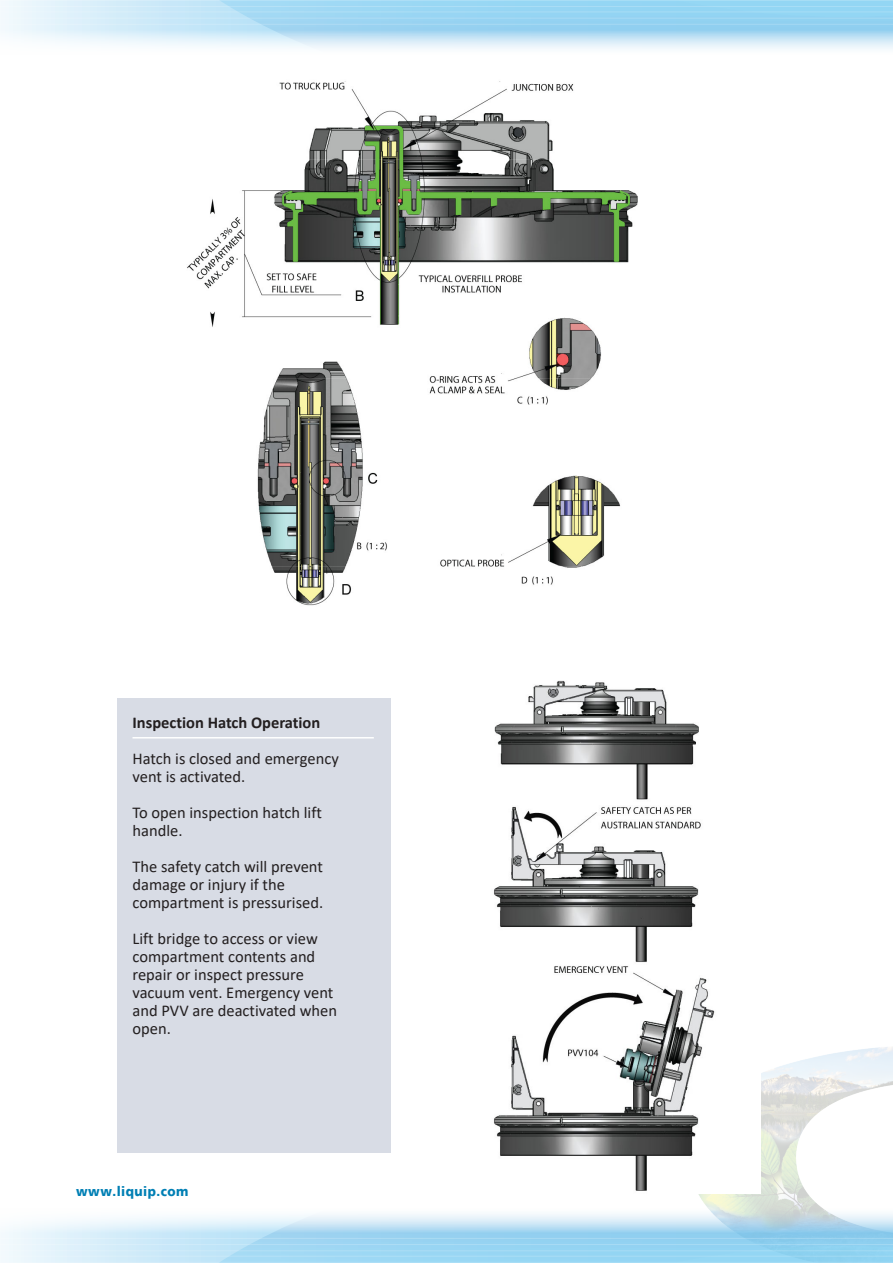
<style>
.page{position:relative;width:893px;height:1263px;background:#fff}
.page>*{position:absolute;margin:0;border:0;box-sizing:border-box;transform-origin:0 0}
.t1{font:16.5px/18px "Calibri";color:#231f20}
.t2{font:700 16.5px "Calibri";color:#231f20}
.t3{font:900 13.5px "Frutiger LT Std";letter-spacing:.04em;color:#007fb4;scale:.91 1}
</style>
<div class="page">
<img style="left:698px;top:1047px;width:195px;height:159px">
<svg style="left:0;top:1220px;width:85px;height:42px"></svg>
<svg style="left:85px;top:1206px;width:808px;height:56px"></svg>
<hr style="left:0;top:1238px;width:893px;height:1px;background:#fff">
<hr style="left:0;top:1250px;width:893px;height:1px;background:#fff">
<hr style="left:0;top:1244px;width:893px;height:1px;background:#fff">
<hr style="left:0;top:1256px;width:893px;height:1px;background:#fff">
<svg style="left:0;top:1px;width:85px;height:42px"></svg>
<svg style="left:85px;top:1px;width:808px;height:48px"></svg>
<hr style="left:0;top:24px;width:893px;height:1px;background:#fff">
<hr style="left:0;top:12px;width:893px;height:1px;background:#fff">
<hr style="left:0;top:18px;width:893px;height:1px;background:#fff">
<hr style="left:0;top:6px;width:893px;height:1px;background:#fff">
<img style="left:187px;top:81px;width:451px;height:525px">
<div style="left:118px;top:698px;width:273px;height:455px;background:#d8dce5"></div>
<img style="left:494px;top:680px;width:266px;height:513px">
<hr style="left:132px;top:737px;width:242px;height:1px;background:#fff">
<p class="t2" style="left:132px;top:711px;width:189px">Inspection Hatch Operation</p>
<p class="t1" style="left:132px;top:749px;width:208px">Hatch is closed and emergency vent is activated.</p>
<p class="t1" style="left:132px;top:803px;width:191px">To open inspection hatch lift handle.</p>
<p class="t1" style="left:132px;top:857px;width:192px">The safety catch will prevent damage or injury if the compartment is pressurised.</p>
<p class="t1" style="left:132px;top:929px;width:206px">Lift bridge to access or view compartment contents and repair or inspect pressure vacuum vent. Emergency vent and PVV are deactivated when open.</p>
<p class="t3" style="left:76px;top:1183px;width:125px">www.liquip.com</p>
</div>
